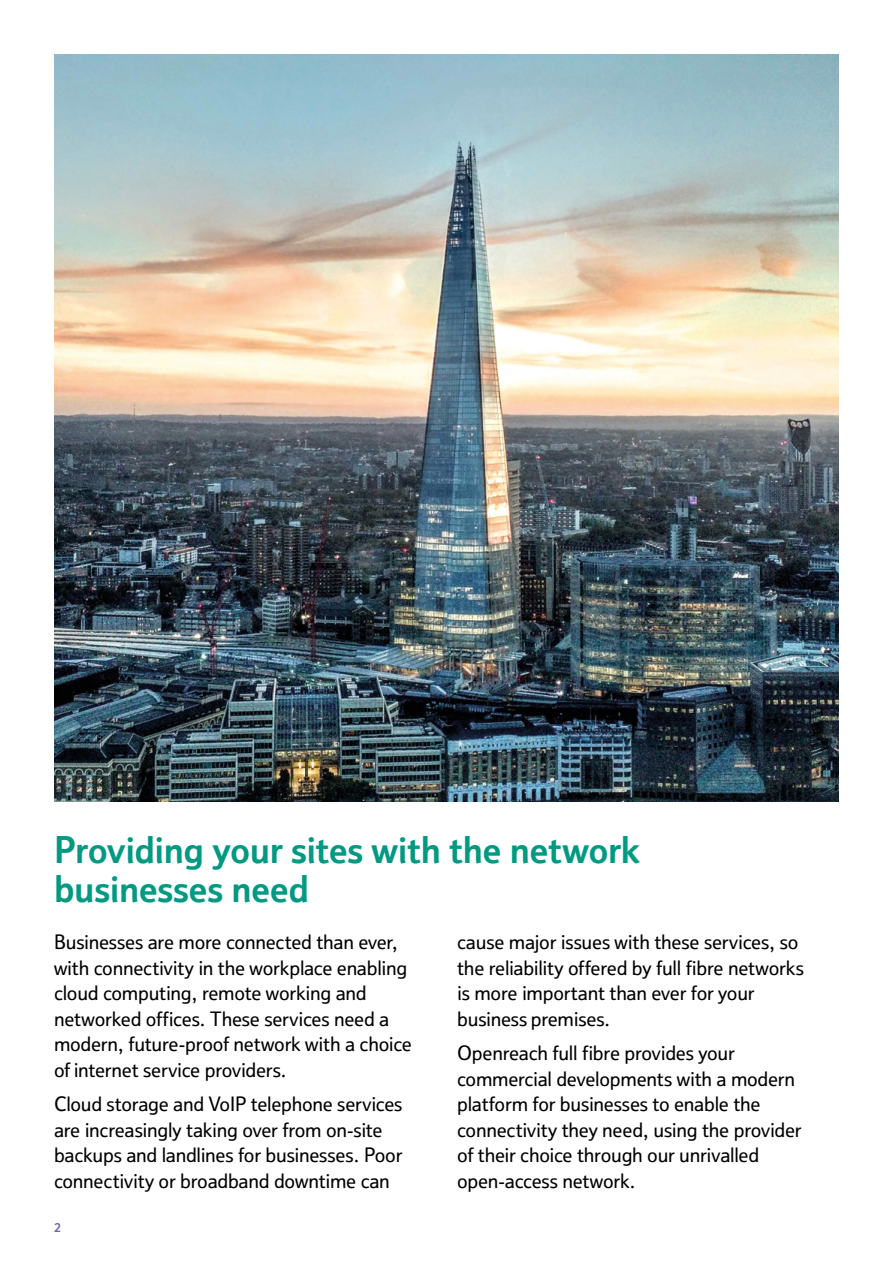
<style>
.page{position:relative;width:893px;height:1263px;background:#fff}
.page>*{position:absolute;margin:0;border:0;box-sizing:border-box;transform-origin:0 0}
.t1{font:700 36px/39px "Openreach";letter-spacing:-.015em;color:#009982}
.t2{font:500 19.5px/25.5px "Openreach";letter-spacing:-.01em;color:#000}
.t3{font:700 12px "Openreach";color:#7761a7}
</style>
<div class="page">
<img style="left:54px;top:54px;width:785px;height:747px">
<h1 class="t1" style="left:54px;top:829px;width:587px">Providing your sites with the network businesses need</h1>
<p class="t2" style="left:457px;top:929px;width:348px">cause major issues with these services, so the reliability offered by full fibre networks is more important than ever for your business premises.</p>
<p class="t2" style="left:457px;top:1040px;width:346px">Openreach full fibre provides your commercial developments with a modern platform for businesses to enable the connectivity they need, using the provider of their choice through our unrivalled open-access network.</p>
<p class="t2" style="left:54px;top:929px;width:359px">Businesses are more connected than ever, with connectivity in the workplace enabling cloud computing, remote working and networked offices. These services need a modern, future-proof network with a choice of internet service providers.</p>
<p class="t2" style="left:54px;top:1091px;width:350px">Cloud storage and VoIP telephone services are increasingly taking over from on-site backups and landlines for businesses. Poor connectivity or broadband downtime can</p>
<p class="t3" style="left:54px;top:1221px;width:9px">2</p>
</div>
